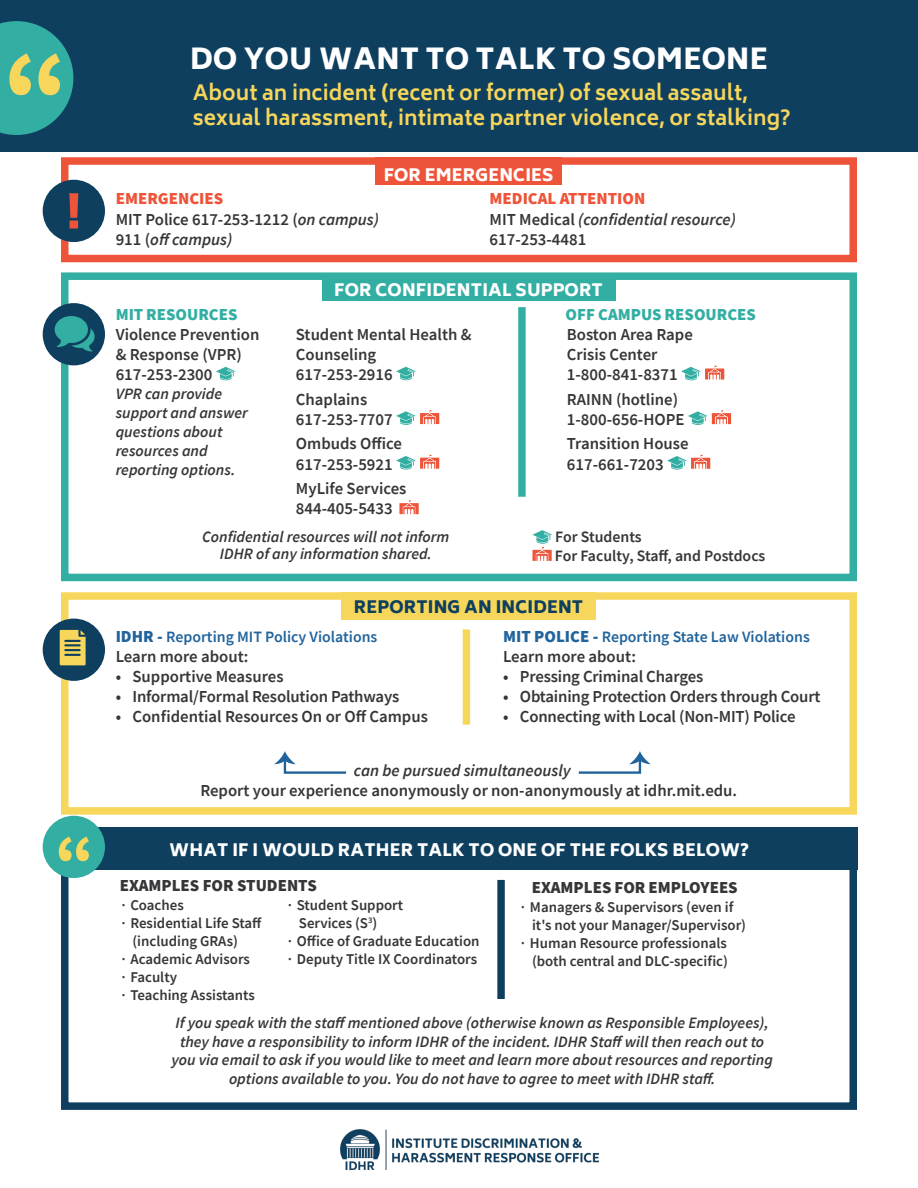
<style>
.page{position:relative;width:918px;height:1188px;background:#fff}
.page>*{position:absolute;margin:0;border:0;box-sizing:border-box;transform-origin:0 0}
.Header_white{font:800 28.35px "Biryani";letter-spacing:.01em;color:#fff}
.Subheader{font:700 20.4px/25.5px "Biryani";color:#f6d65b}
.body{font:600 16.8px/20.1px "Source Sans Pro";color:#373538}
.bullets{font:600 16.8px "Source Sans Pro";letter-spacing:-.01em;color:#373538}
.box_header{font:800 16.8px "Biryani";letter-spacing:.01em;color:#fff}
.folks_below_subheade{font:900 16.8px "Source Sans Pro";color:#373538}
.confidential_subhead{font:900 16.8px "Source Sans Pro";color:#33aea3}
.emergencies_subheade{font:900 16.8px "Source Sans Pro";color:#ee5439}
.body_ital{font:italic 600 16.8px "Source Sans Pro";color:#373538}
.box_header_navy{font:800 16.8px "Biryani";letter-spacing:.01em;color:#0f3f5f}
.body-2{font:italic 600 16.8px "Source Sans Pro";color:#373538}
.body_ital_navy{font:italic 600 15.9px/18.6px "Source Sans Pro";color:#373538;text-align:center}
.body-3{font:italic 600 15.9px/19px "Source Sans Pro";color:#373538}
.Reporting_subheader{font:600 15.9px "Source Sans Pro";color:#21649c}
.t1{font:600 15.9px/18.6px "Source Sans Pro";color:#373538}
.body_small{font:600 14.85px/17.9px "Source Sans Pro";color:#373538}
.s1{font-style:italic}
.s2{font-style:normal}
.s3{font-weight:900;font-size:16.8px}
</style>
<div class="page">
<div style="left:0;top:0;width:918px;height:151px;background:#0f3f5f"></div>
<svg style="left:0;top:21px;width:73px;height:114px"></svg>
<div style="left:61px;top:157px;width:796px;height:105px;border:8px solid #ee5439"></div>
<div style="left:375px;top:158px;width:187px;height:27px;background:#ee5439"></div>
<div style="left:43px;top:180px;width:62px;height:62px;background:#0f3f5f;border-radius:50%"></div>
<svg style="left:69px;top:193px;width:9px;height:36px"></svg>
<div style="left:61px;top:592px;width:796px;height:223px;border:8px solid #f6d65b"></div>
<div style="left:341px;top:592px;width:255px;height:28px;background:#f6d65b"></div>
<div style="left:43px;top:619px;width:62px;height:62px;background:#0f3f5f;border-radius:50%"></div>
<svg style="left:60px;top:630px;width:26px;height:35px"></svg>
<div style="left:61px;top:272px;width:796px;height:309px;border:8px solid #33aea3"></div>
<div style="left:322px;top:277px;width:293px;height:24px;background:#33aea3"></div>
<div style="left:43px;top:303px;width:62px;height:62px;background:#0f3f5f;border-radius:50%"></div>
<svg style="left:55px;top:316px;width:40px;height:36px"></svg>
<svg style="left:681px;top:366px;width:43px;height:15px"></svg>
<svg style="left:688px;top:410px;width:43px;height:15px"></svg>
<svg style="left:667px;top:455px;width:43px;height:15px"></svg>
<svg style="left:216px;top:367px;width:19px;height:14px"></svg>
<svg style="left:396px;top:367px;width:20px;height:14px"></svg>
<svg style="left:396px;top:410px;width:43px;height:15px"></svg>
<svg style="left:396px;top:455px;width:43px;height:15px"></svg>
<svg style="left:399px;top:500px;width:20px;height:14px"></svg>
<div style="left:518px;top:307px;width:8px;height:190px;background:#33aea3"></div>
<svg style="left:532px;top:530px;width:20px;height:31px"></svg>
<div style="left:61px;top:833px;width:796px;height:277px;border:8px solid #0f3f5f"></div>
<div style="left:81px;top:828px;width:776px;height:42px;background:#0f3f5f"></div>
<div style="left:43px;top:816px;width:62px;height:62px;background:#33aea3;border-radius:50%"></div>
<svg style="left:59px;top:837px;width:30px;height:24px"></svg>
<div style="left:497px;top:880px;width:8px;height:119px;background:#0f3f5f"></div>
<svg style="left:274px;top:751px;width:73px;height:23px"></svg>
<svg style="left:578px;top:751px;width:73px;height:23px"></svg>
<div style="left:463px;top:629px;width:7px;height:96px;background:#f6d65b"></div>
<img style="left:341px;top:1129px;width:258px;height:41px">
<h1 class="Header_white" style="left:190px;top:43px;width:579px">DO YOU WANT TO TALK TO SOMEONE</h1>
<h2 class="Subheader" style="left:193px;top:80px;width:599px">About an incident (recent or former) of sexual assault, sexual harassment, intimate partner violence, or stalking?</h2>
<h3 class="box_header" style="left:384px;top:165px;width:171px">FOR EMERGENCIES</h3>
<p class="emergencies_subheade" style="left:116px;top:187px;width:109px">EMERGENCIES</p>
<p class="body" style="left:116px;top:209px;width:265px">MIT Police 617-253-1212 (<span class="s1">on campus)</span></p>
<p class="body-2" style="left:116px;top:228px;width:118px"><span class="s2">911 (</span>off campus)</p>
<p class="emergencies_subheade" style="left:490px;top:187px;width:157px">MEDICAL ATTENTION</p>
<p class="body" style="left:490px;top:209px;width:248px">MIT Medical <span class="s1">(confidential resource)<br></span>617-253-4481</p>
<p class="confidential_subhead" style="left:116px;top:303px;width:123px">MIT RESOURCES</p>
<h3 class="box_header" style="left:334px;top:280px;width:270px">FOR CONFIDENTIAL SUPPORT</h3>
<p class="confidential_subhead" style="left:566px;top:303px;width:192px">OFF CAMPUS RESOURCES</p>
<p class="body" style="left:296px;top:324px;width:177px">Student Mental Health &amp;<br>Counseling</p>
<p class="body" style="left:296px;top:365px;width:98px">617-253-2916</p>
<p class="body" style="left:296px;top:389px;width:73px">Chaplains</p>
<p class="body" style="left:296px;top:409px;width:98px">617-253-7707</p>
<p class="body" style="left:296px;top:434px;width:108px">Ombuds Office</p>
<p class="body" style="left:296px;top:454px;width:98px">617-253-5921</p>
<p class="body" style="left:296px;top:478px;width:112px">MyLife Services</p>
<p class="body" style="left:296px;top:498px;width:98px">844-405-5433</p>
<p class="body_ital_navy" style="left:202px;top:528px;width:249px;line-height:16.8px">Confidential resources will not inform<br>IDHR of any information shared.</p>
<p class="body" style="left:116px;top:324px;width:145px">Violence Prevention &amp; Response (VPR)</p>
<p class="body" style="left:116px;top:365px;width:98px">617-253-2300</p>
<p class="body-3" style="left:116px;top:384px;width:134px">VPR can provide support and answer questions about resources and reporting options.</p>
<p class="body" style="left:567px;top:324px;width:127px">Boston Area Rape<br>Crisis Center<br>1-800-841-8371</p>
<p class="body" style="left:567px;top:389px;width:119px">RAINN (hotline)<br>1-800-656-HOPE</p>
<p class="body" style="left:567px;top:434px;width:123px">Transition House<br>617-661-7203</p>
<p class="t1" style="left:555px;top:528px;width:212px">For Students<br>For Faculty, Staff, and Postdocs</p>
<h3 class="box_header_navy" style="left:354px;top:598px;width:231px">REPORTING AN INCIDENT</h3>
<p class="Reporting_subheader" style="left:116px;top:626px;width:263px"><span class="s3">IDHR -</span> Reporting MIT Policy Violations</p>
<p class="bullets" style="left:116px;top:645px;width:134px">Learn more about:</p>
<p class="bullets" style="left:116px;top:665px;width:169px">• Supportive Measures</p>
<p class="bullets" style="left:116px;top:686px;width:285px">• Informal/Formal Resolution Pathways</p>
<p class="bullets" style="left:116px;top:706px;width:314px">• Confidential Resources On or Off Campus</p>
<p class="Reporting_subheader" style="left:503px;top:626px;width:308px"><span class="s3">MIT POLICE -</span> Reporting State Law Violations</p>
<p class="bullets" style="left:503px;top:645px;width:134px">Learn more about:</p>
<p class="bullets" style="left:503px;top:665px;width:202px">• Pressing Criminal Charges</p>
<p class="bullets" style="left:503px;top:686px;width:319px">• Obtaining Protection Orders through Court</p>
<p class="bullets" style="left:503px;top:706px;width:294px">• Connecting with Local (Non-MIT) Police</p>
<p class="body_ital" style="left:354px;top:760px;width:218px">can be pursued simultaneously</p>
<p class="body" style="left:200px;top:780px;width:538px">Report your experience anonymously or non-anonymously at idhr.mit.edu.</p>
<h3 class="box_header" style="left:169px;top:841px;width:581px">WHAT IF I WOULD RATHER TALK TO ONE OF THE FOLKS BELOW?</h3>
<p class="folks_below_subheade" style="left:120px;top:874px;width:199px">EXAMPLES FOR STUDENTS</p>
<p class="folks_below_subheade" style="left:532px;top:875px;width:207px">EXAMPLES FOR EMPLOYEES</p>
<p class="body_small" style="left:120px;top:896px;width:66px">∙ Coaches</p>
<p class="body_small" style="left:132px;top:914px;width:131px;text-indent:-13px">∙ Residential Life Staff (including GRAs)</p>
<p class="body_small" style="left:120px;top:950px;width:132px">∙ Academic Advisors</p>
<p class="body_small" style="left:120px;top:968px;width:59px">∙ Faculty</p>
<p class="body_small" style="left:120px;top:986px;width:137px">∙ Teaching Assistants</p>
<p class="body_small" style="left:299px;top:896px;width:106px;text-indent:-13px">∙ Student Support<br>Services (S<sup>3</sup>)</p>
<p class="body_small" style="left:286px;top:932px;width:195px">∙ Office of Graduate Education</p>
<p class="body_small" style="left:286px;top:950px;width:192px">∙ Deputy Title IX Coordinators</p>
<p class="body_small" style="left:532px;top:898px;width:216px;text-indent:-13px">∙ Managers &amp; Supervisors (even if it's not your Manager/Supervisor)</p>
<p class="body_small" style="left:519px;top:934px;width:210px;text-align:right">∙ Human Resource professionals (both central and DLC-specific)</p>
<p class="body_ital_navy" style="left:171px;top:1013px;width:603px">If you speak with the staff mentioned above (otherwise known as Responsible Employees), they have a responsibility to inform IDHR of the incident. IDHR Staff will then reach out to you via email to ask if you would like to meet and learn more about resources and reporting options available to you. You do not have to agree to meet with IDHR staff.</p>
</div>
